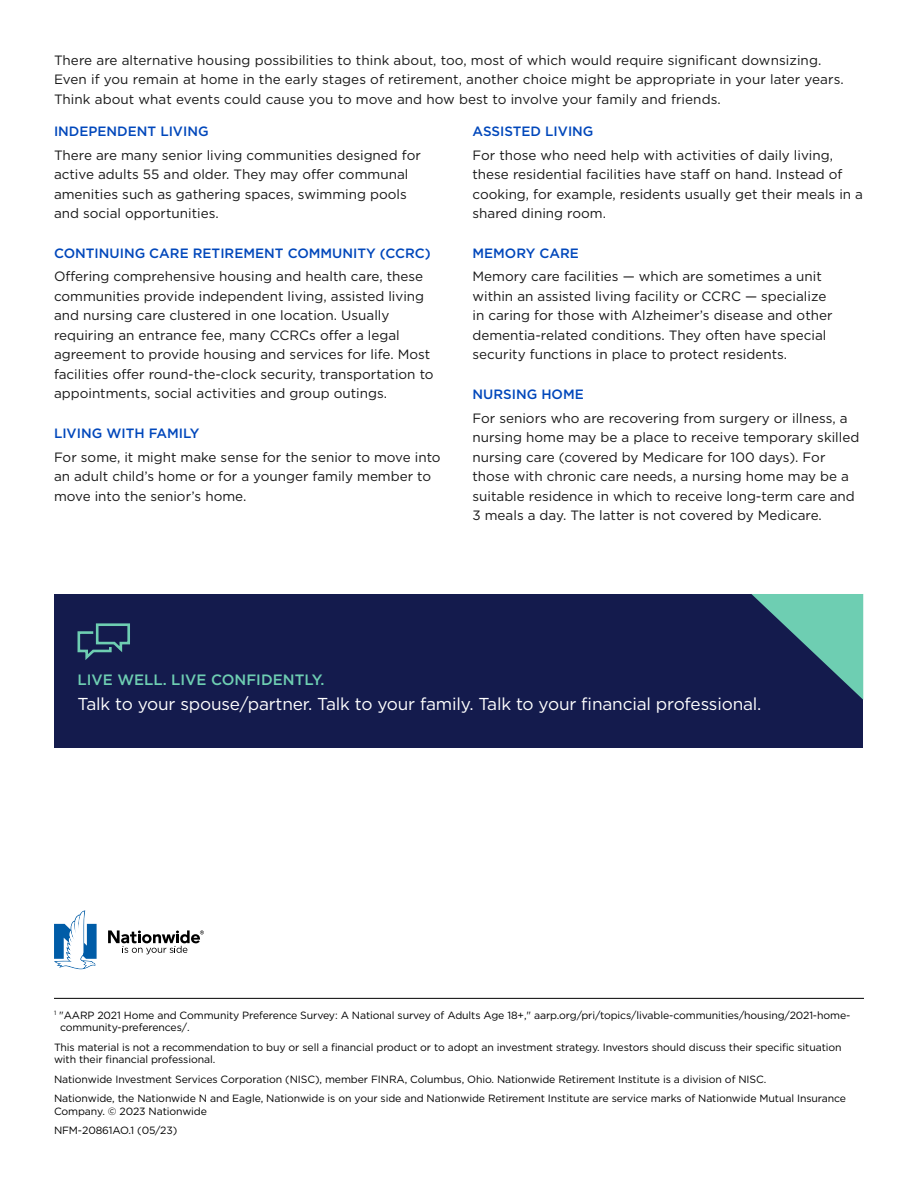
<style>
.page{position:relative;width:918px;height:1188px;background:#fff}
.page>*{position:absolute;margin:0;border:0;box-sizing:border-box;transform-origin:0 0}
.Body_copy{font:17.25px "Gotham";letter-spacing:-.01em;color:#fff}
.t1{font:500 15px "Gotham";color:#6eceb2}
.Body_copy-2{font:13.5px/19.5px "Gotham";color:#171717}
.t2{font:500 13.5px "Gotham";color:#0047bb}
.Disclosure{font:10.5px/12.6px "Gotham";letter-spacing:-.01em;color:#000}
</style>
<div class="page">
<svg style="left:54px;top:911px;width:43px;height:58px"></svg>
<svg style="left:108px;top:930px;width:96px;height:24px"></svg>
<div style="left:55px;top:594px;width:808px;height:153px;background:#141b4d"></div>
<svg style="left:751px;top:594px;width:113px;height:106px"></svg>
<hr style="left:54px;top:998px;width:810px;height:1px;background:#000">
<svg style="left:77px;top:623px;width:53px;height:37px"></svg>
<p class="Body_copy-2" style="left:54px;top:50px;width:791px">There are alternative housing possibilities to think about, too, most of which would require significant downsizing.<br>Even if you remain at home in the early stages of retirement, another choice might be appropriate in your later years.<br>Think about what events could cause you to move and how best to involve your family and friends.</p>
<h2 class="t2" style="left:54px;top:122px;width:156px">INDEPENDENT LIVING</h2>
<p class="Body_copy-2" style="left:54px;top:145px;width:368px">There are many senior living communities designed for active adults 55 and older. They may offer communal amenities such as gathering spaces, swimming pools and social opportunities.</p>
<h2 class="t2" style="left:54px;top:244px;width:378px">CONTINUING CARE RETIREMENT COMMUNITY (CCRC)</h2>
<p class="Body_copy-2" style="left:54px;top:266px;width:381px">Offering comprehensive housing and health care, these communities provide independent living, assisted living and nursing care clustered in one location. Usually requiring an entrance fee, many CCRCs offer a legal agreement to provide housing and services for life. Most facilities offer round-the-clock security, transportation to appointments, social activities and group outings.</p>
<h2 class="t2" style="left:54px;top:424px;width:147px">LIVING WITH FAMILY</h2>
<p class="Body_copy-2" style="left:54px;top:447px;width:388px">For some, it might make sense for the senior to move into an adult child’s home or for a younger family member to move into the senior’s home.</p>
<h2 class="t2" style="left:472px;top:122px;width:123px">ASSISTED LIVING</h2>
<p class="Body_copy-2" style="left:472px;top:145px;width:392px">For those who need help with activities of daily living, these residential facilities have staff on hand. Instead of cooking, for example, residents usually get their meals in a shared dining room.</p>
<h2 class="t2" style="left:472px;top:244px;width:108px">MEMORY CARE</h2>
<p class="Body_copy-2" style="left:472px;top:266px;width:362px">Memory care facilities — which are sometimes a unit within an assisted living facility or CCRC — specialize in caring for those with Alzheimer’s disease and other dementia-related conditions. They often have special security functions in place to protect residents.</p>
<h2 class="t2" style="left:472px;top:385px;width:113px">NURSING HOME</h2>
<p class="Body_copy-2" style="left:472px;top:408px;width:388px">For seniors who are recovering from surgery or illness, a nursing home may be a place to receive temporary skilled nursing care (covered by Medicare for 100 days). For those with chronic care needs, a nursing home may be a suitable residence in which to receive long-term care and 3 meals a day. The latter is not covered by Medicare.</p>
<h2 class="t1" style="left:78px;top:670px;width:249px">LIVE WELL. LIVE CONFIDENTLY.</h2>
<p class="Body_copy" style="left:78px;top:693px;width:686px">Talk to your spouse/partner. Talk to your family. Talk to your financial professional.</p>
<p class="Disclosure" style="left:60px;top:1009px;width:792px;text-indent:-6px"><sup>1</sup> "AARP 2021 Home and Community Preference Survey: A National survey of Adults Age 18+," aarp.org/pri/topics/livable-communities/housing/2021-home&shy;community-preferences/.</p>
<p class="Disclosure" style="left:54px;top:1041px;width:789px">This material is not a recommendation to buy or sell a financial product or to adopt an investment strategy. Investors should discuss their specific situation with their financial professional.</p>
<p class="Disclosure" style="left:54px;top:1072px;width:714px">Nationwide Investment Services Corporation (NISC), member FINRA, Columbus, Ohio. Nationwide Retirement Institute is a division of NISC.</p>
<p class="Disclosure" style="left:54px;top:1092px;width:794px">Nationwide, the Nationwide N and Eagle, Nationwide is on your side and Nationwide Retirement Institute are service marks of Nationwide Mutual Insurance<br>Company. © 2023 Nationwide</p>
<p class="Disclosure" style="left:54px;top:1124px;width:125px">NFM-20861AO.1 (05/23)</p>
</div>
